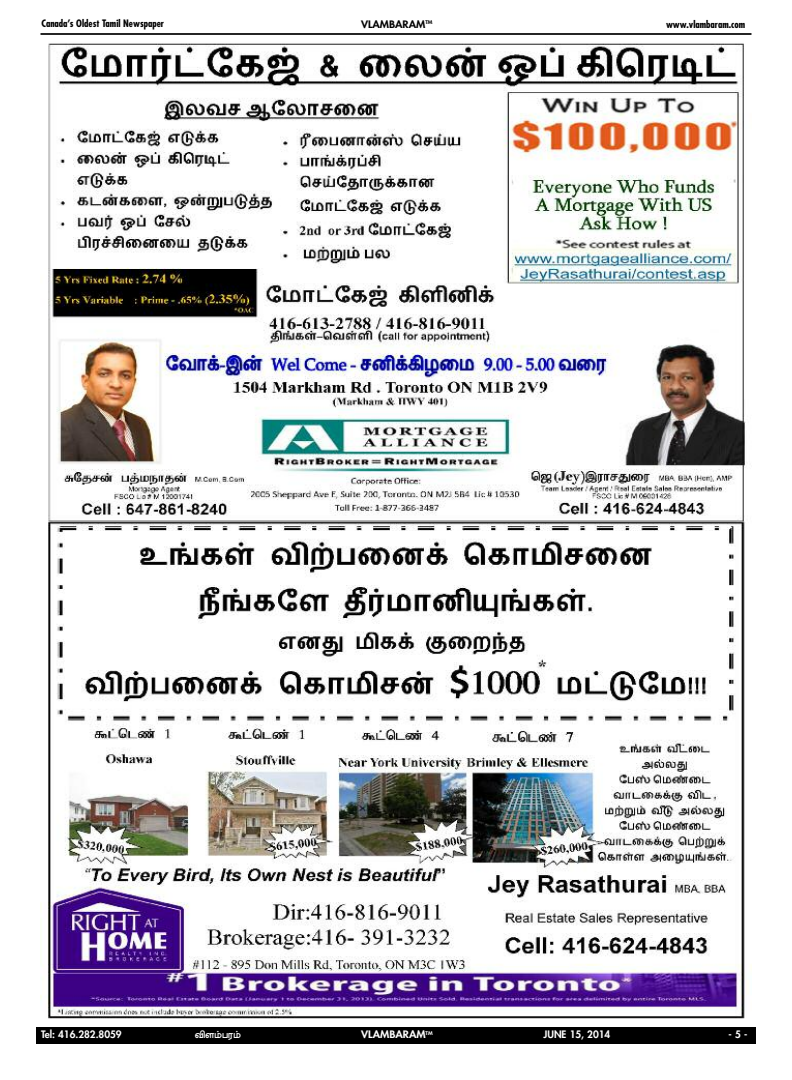
<style>
.page{position:relative;width:792px;height:1080px;background:#fff}
.page>*{position:absolute;margin:0;border:0;box-sizing:border-box;transform-origin:0 0}
.t1{font:700 condensed 10px "Futura";color:#000}
.t2{font:800 10px "Futura";color:#fff}
.t3{font:800 10px "Futura";color:#000;scale:1.1 1}
.t4{font:800 10px "Futura";color:#fff;scale:1.1 1}
.t5{font:10px "Trinco";color:#fff}
</style>
<div class="page">
<hr style="left:40px;top:33px;width:712px;height:2px;background:#000">
<img style="left:40px;top:43px;width:706px;height:976px">
<div style="left:36px;top:1027px;width:720px;height:17px;background:#000"></div>
<p class="t1" style="left:42px;top:19px;width:124px">Canada’s Oldest Tamil Newspaper</p>
<p class="t3" style="left:361px;top:20px;width:66px">VLAMBARAM<sup>TM</sup></p>
<p class="t1" style="left:666px;top:19px;width:81px">www.vlambaram.com</p>
<p class="t2" style="left:41px;top:1030px;width:82px">Tel: 416.282.8059</p>
<p class="t5" style="left:195px;top:1029px;width:48px">Vzm&gt;prm&gt;</p>
<p class="t4" style="left:361px;top:1030px;width:66px">VLAMBARAM<sup>TM</sup></p>
<p class="t2" style="left:544px;top:1030px;width:68px">JUNE 15, 2014</p>
<p class="t2" style="left:729px;top:1030px;width:20px">-5-</p>
</div>
